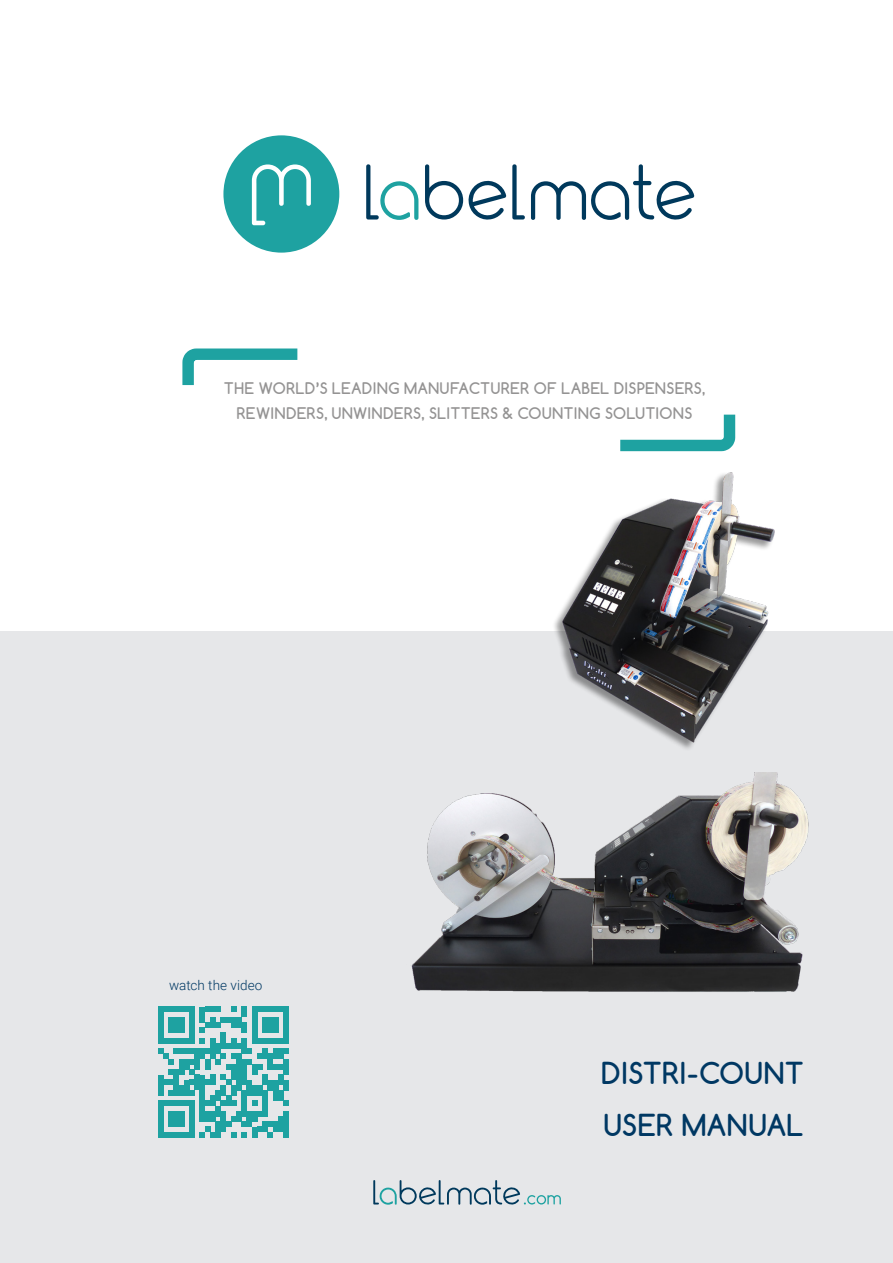
<style>
.page{position:relative;width:893px;height:1263px;background:#fff}
.page>*{position:absolute;margin:0;border:0;box-sizing:border-box;transform-origin:0 0}
.t1{font:700 28.5px "Comfortaa";letter-spacing:.015em;color:#003863}
.Slogan{font:700 15.15px "Comfortaa";letter-spacing:.03em;color:#949393}
.Broodtekst{font:300 13.5px "Roboto";letter-spacing:.005em;color:#003863}
</style>
<div class="page">
<div style="left:0;top:631px;width:893px;height:632px;background:#e6e7e9"></div>
<img style="left:554px;top:472px;width:221px;height:277px">
<svg style="left:158px;top:1007px;width:131px;height:130px"></svg>
<div style="left:283px;top:1111px;width:6px;height:16px;background:#1ea2a1"></div>
<div style="left:283px;top:1127px;width:6px;height:10px;background:#1ea2a1"></div>
<img style="left:411px;top:773px;width:398px;height:219px">
<svg style="left:620px;top:414px;width:116px;height:38px"></svg>
<svg style="left:182px;top:348px;width:116px;height:38px"></svg>
<svg style="left:223px;top:135px;width:116px;height:118px"></svg>
<svg style="left:366px;top:164px;width:52px;height:56px"></svg>
<svg style="left:425px;top:164px;width:81px;height:56px"></svg>
<svg style="left:512px;top:164px;width:13px;height:56px"></svg>
<svg style="left:531px;top:164px;width:163px;height:56px"></svg>
<svg style="left:373px;top:1180px;width:188px;height:25px"></svg>
<p class="Slogan" style="left:224px;top:379px;width:483px">THE WORLD’S LEADING MANUFACTURER OF LABEL DISPENSERS,</p>
<p class="Slogan" style="left:237px;top:403px;width:457px">REWINDERS, UNWINDERS, SLITTERS &amp; COUNTING SOLUTIONS</p>
<p class="Broodtekst" style="left:169px;top:976px;width:95px">watch the video</p>
<p class="t1" style="left:602px;top:1054px;width:204px">DISTRI-COUNT</p>
<p class="t1" style="left:604px;top:1106px;width:201px">USER MANUAL</p>
</div>
